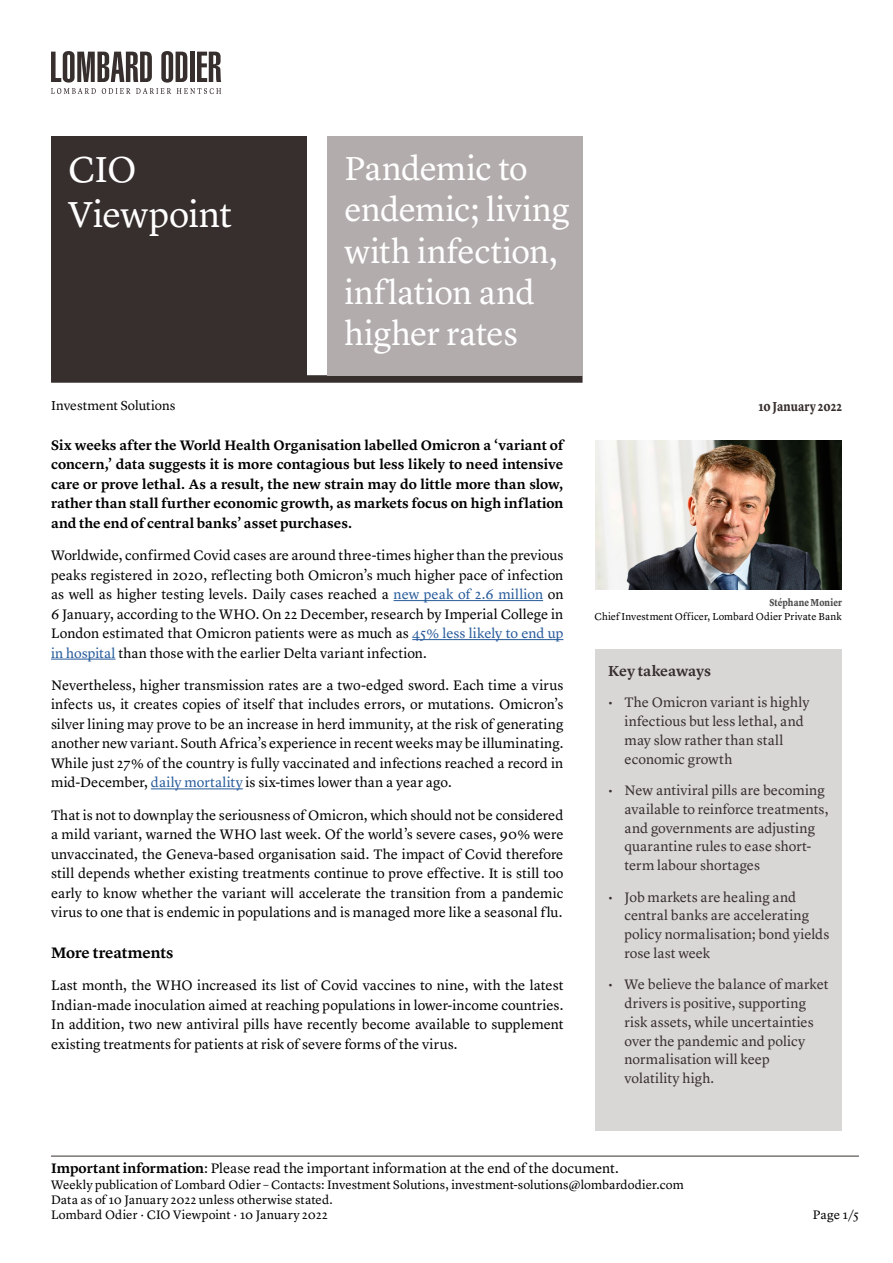
<style>
.page{position:relative;width:893px;height:1263px;background:#fff}
.page>*{position:absolute;margin:0;border:0;box-sizing:border-box;transform-origin:0 0}
.t1{font:37.5px/45px "Lyon Text";letter-spacing:-.015em;color:#fff}
.t2{font:34.5px/41.4px "Lyon Text";letter-spacing:-.015em;color:#fff}
.t3{font:600 15.75px "Lyon Text";letter-spacing:-.01em;color:#000}
.t4{font:600 15px "Lyon Text";letter-spacing:-.005em;color:#372f2d}
.t5{font:14.25px/19.5px "Lyon Text";color:#000;text-align:justify}
.t6{font:14.25px/18.8px "Lyon Text";color:#372f2d}
.t7{font:600 14.25px/19.5px "Lyon Text";color:#000;text-align:justify}
.t8{font:13.5px "Lyon Text";color:#000}
.t9{font:700 13.5px "Lyon Text";letter-spacing:.005em;color:#372f2d;scale:.82 1}
.t10{font:12.75px/15.3px "Lyon Text";letter-spacing:.005em;color:#000}
.t11{font:10.5px "Lyon Text";letter-spacing:.005em;color:#000}
.t12{font:700 10.5px "Lyon Text";letter-spacing:.005em;color:#4a4a49;scale:.82 1}
.s1{color:#275b9b}
.s2{font-weight:600}
</style>
<div class="page">
<svg style="left:51px;top:51px;width:170px;height:43px"></svg>
<div style="left:51px;top:375px;width:532px;height:8px;background:#372f2d"></div>
<hr style="left:51px;top:1156px;width:808px;height:1px;background:#372f2d">
<div style="left:51px;top:136px;width:255px;height:239px;background:#372f2d"></div>
<div style="left:327px;top:136px;width:256px;height:240px;background:#b3acac"></div>
<img style="left:595px;top:440px;width:247px;height:150px">
<div style="left:595px;top:649px;width:247px;height:482px;background:#d9d6d6"></div>
<hr style="left:394px;top:600px;width:149px;height:1px;background:#275b9b">
<hr style="left:412px;top:639px;width:151px;height:1px;background:#275b9b">
<hr style="left:51px;top:659px;width:65px;height:1px;background:#275b9b">
<hr style="left:151px;top:788px;width:92px;height:1px;background:#275b9b">
<h1 class="t1" style="left:68px;top:143px;width:165px">CIO<br>Viewpoint</h1>
<h2 class="t2" style="left:344px;top:145px;width:227px">Pandemic to endemic; living with infection, inflation and higher rates</h2>
<p class="t8" style="left:51px;top:395px;width:126px">Investment Solutions</p>
<p class="t9" style="left:758px;top:396px;width:103px">10 January 2022</p>
<p class="t7" style="left:51px;top:434px;width:514px">Six weeks after the World Health Organisation labelled Omicron a ‘variant of concern,’ data suggests it is more contagious but less likely to need intensive care or prove lethal. As a result, the new strain may do little more than slow, rather than stall further economic growth, as markets focus on high inflation and the end of central banks’ asset purchases.</p>
<p class="t5" style="left:51px;top:544px;width:514px">Worldwide, confirmed Covid cases are around three-times higher than the previous peaks registered in 2020, reflecting both Omicron’s much higher pace of infection as well as higher testing levels. Daily cases reached a <span class="s1">new peak of 2.6 million</span> on 6 January, according to the WHO. On 22 December, research by Imperial College in London estimated that Omicron patients were as much as <span class="s1">45% less likely to end up in hospital</span> than those with the earlier Delta variant infection.</p>
<p class="t5" style="left:51px;top:674px;width:514px">Nevertheless, higher transmission rates are a two-edged sword. Each time a virus infects us, it creates copies of itself that includes errors, or mutations. Omicron’s silver lining may prove to be an increase in herd immunity, at the risk of generating another new variant. South Africa’s experience in recent weeks may be illuminating.<br>While just 27% of the country is fully vaccinated and infections reached a record in mid-December, <span class="s1">daily mortality</span> is six-times lower than a year ago.</p>
<p class="t5" style="left:51px;top:804px;width:514px">That is not to downplay the seriousness of Omicron, which should not be considered a mild variant, warned the WHO last week. Of the world’s severe cases, 90% were unvaccinated, the Geneva-based organisation said. The impact of Covid therefore still depends whether existing treatments continue to prove effective. It is still too early to know whether the variant will accelerate the transition from a pandemic virus to one that is endemic in populations and is managed more like a seasonal flu.</p>
<p class="t3" style="left:51px;top:940px;width:124px">More treatments</p>
<p class="t5" style="left:51px;top:974px;width:514px">Last month, the WHO increased its list of Covid vaccines to nine, with the latest Indian-made inoculation aimed at reaching populations in lower-income countries.<br>In addition, two new antiviral pills have recently become available to supplement existing treatments for patients at risk of severe forms of the virus.</p>
<p class="t12" style="left:769px;top:594px;width:90px">Stéphane Monier</p>
<p class="t11" style="left:595px;top:608px;width:249px">Chief Investment Officer, Lombard Odier Private Bank</p>
<p class="t4" style="left:608px;top:659px;width:105px">Key takeaways</p>
<p class="t6" style="left:625px;top:692px;width:186px;text-indent:-17px">• The Omicron variant is highly infectious but less lethal, and may slow rather than stall economic growth</p>
<p class="t6" style="left:625px;top:780px;width:206px;text-indent:-17px">• New antiviral pills are becoming available to reinforce treatments, and governments are adjusting quarantine rules to ease short&shy;term labour shortages</p>
<p class="t6" style="left:625px;top:886px;width:206px;text-indent:-17px">• Job markets are healing and central banks are accelerating policy normalisation; bond yields rose last week</p>
<p class="t6" style="left:625px;top:974px;width:205px;text-indent:-17px">• We believe the balance of market drivers is positive, supporting risk assets, while uncertainties over the pandemic and policy normalisation will keep<br>volatility high.</p>
<p class="t5" style="left:51px;top:1157px;width:569px"><span class="s2">Important information</span>: Please read the important information at the end of the document.</p>
<p class="t10" style="left:51px;top:1175px;width:634px">Weekly publication of Lombard Odier – Contacts: Investment Solutions, investment-solutions@lombardodier.com<br>Data as of 10 January 2022 unless otherwise stated.<br>Lombard Odier · CIO Viewpoint · 10 January 2022</p>
<p class="t10" style="left:813px;top:1206px;width:47px">Page 1/5</p>
</div>
